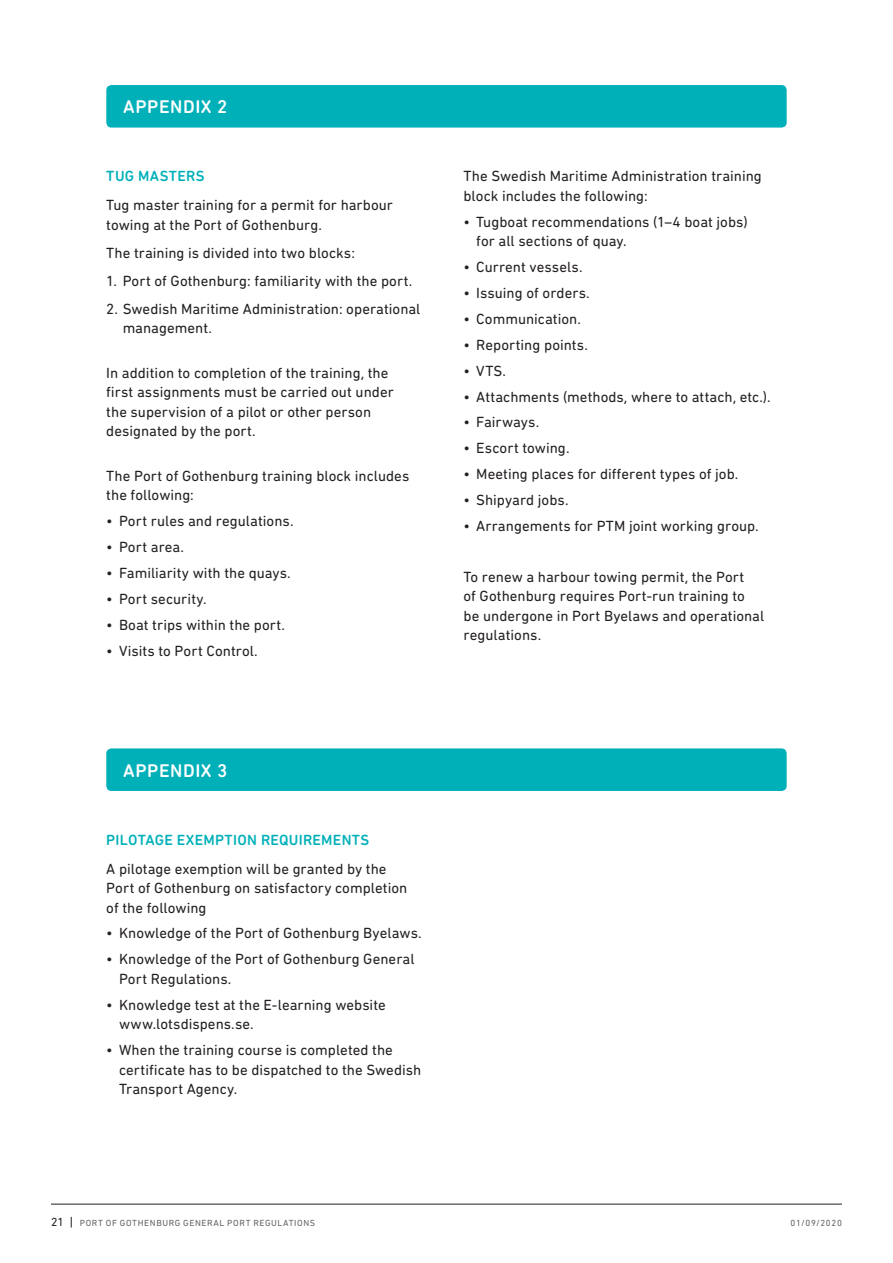
<style>
.page{position:relative;width:893px;height:1263px;background:#fff}
.page>*{position:absolute;margin:0;border:0;box-sizing:border-box;transform-origin:0 0}
.Brödtext_10_13{font:500 18.75px "DIN Next Rounded LT Pro";letter-spacing:.03em;color:#fff}
.Bröd_PUNKTER{font:15px/19.5px "DIN Next Rounded LT Pro";color:#231f20}
.Brödtext_10_13-2{font:15px/19.5px "DIN Next Rounded LT Pro";color:#231f20}
._1__Underrubrik_10_1{font:500 15px "DIN Next Rounded LT Pro";letter-spacing:.02em;color:#00b0b9}
.t1{font:12px "DIN Next Rounded LT Pro";color:#231f20}
.t2{font:9px "DIN Next Rounded LT Pro";letter-spacing:.065em;color:#636366}
</style>
<div class="page">
<hr style="left:51px;top:1204px;width:791px;height:1px;background:#231f20">
<div style="left:106px;top:85px;width:681px;height:43px;background:#00b0b9;border-radius:5px"></div>
<div style="left:106px;top:748px;width:681px;height:43px;background:#00b0b9;border-radius:5px"></div>
<p class="Brödtext_10_13" style="left:123px;top:96px;width:106px">APPENDIX 2</p>
<p class="_1__Underrubrik_10_1" style="left:106px;top:168px;width:100px">TUG MASTERS</p>
<p class="Brödtext_10_13-2" style="left:106px;top:195px;width:288px">Tug master training for a permit for harbour towing at the Port of Gothenburg.</p>
<p class="Brödtext_10_13-2" style="left:106px;top:243px;width:250px">The training is divided into two blocks:</p>
<p class="Brödtext_10_13-2" style="left:106px;top:271px;width:307px">1. Port of Gothenburg: familiarity with the port.</p>
<p class="Brödtext_10_13-2" style="left:123px;top:299px;width:299px;text-indent:-16px">2. Swedish Maritime Administration: operational management.</p>
<p class="Brödtext_10_13-2" style="left:106px;top:363px;width:289px">In addition to completion of the training, the first assignments must be carried out under the supervision of a pilot or other person designated by the port.</p>
<p class="Bröd_PUNKTER" style="left:106px;top:466px;width:305px">The Port of Gothenburg training block includes the following:</p>
<p class="Bröd_PUNKTER" style="left:106px;top:511px;width:189px">• Port rules and regulations.</p>
<p class="Bröd_PUNKTER" style="left:106px;top:537px;width:79px">• Port area.</p>
<p class="Bröd_PUNKTER" style="left:106px;top:563px;width:186px">• Familiarity with the quays.</p>
<p class="Bröd_PUNKTER" style="left:106px;top:589px;width:102px">• Port security.</p>
<p class="Bröd_PUNKTER" style="left:106px;top:615px;width:180px">• Boat trips within the port.</p>
<p class="Bröd_PUNKTER" style="left:106px;top:640px;width:153px">• Visits to Port Control.</p>
<p class="Bröd_PUNKTER" style="left:463px;top:166px;width:300px">The Swedish Maritime Administration training block includes the following:</p>
<p class="Bröd_PUNKTER" style="left:476px;top:212px;width:273px;text-indent:-13px">• Tugboat recommendations (1–4 boat jobs) for all sections of quay.</p>
<p class="Bröd_PUNKTER" style="left:463px;top:257px;width:121px">• Current vessels.</p>
<p class="Bröd_PUNKTER" style="left:463px;top:283px;width:128px">• Issuing of orders.</p>
<p class="Bröd_PUNKTER" style="left:463px;top:309px;width:119px">• Communication.</p>
<p class="Bröd_PUNKTER" style="left:463px;top:335px;width:126px">• Reporting points.</p>
<p class="Bröd_PUNKTER" style="left:463px;top:361px;width:44px">• VTS.</p>
<p class="Bröd_PUNKTER" style="left:463px;top:386px;width:309px">• Attachments (methods, where to attach, etc.).</p>
<p class="Bröd_PUNKTER" style="left:463px;top:412px;width:77px">• Fairways.</p>
<p class="Bröd_PUNKTER" style="left:463px;top:438px;width:108px">• Escort towing.</p>
<p class="Bröd_PUNKTER" style="left:463px;top:464px;width:276px">• Meeting places for different types of job.</p>
<p class="Bröd_PUNKTER" style="left:463px;top:490px;width:107px">• Shipyard jobs.</p>
<p class="Bröd_PUNKTER" style="left:463px;top:516px;width:297px">• Arrangements for PTM joint working group.</p>
<p class="Brödtext_10_13-2" style="left:463px;top:567px;width:302px">To renew a harbour towing permit, the Port<br>of Gothenburg requires Port-run training to be undergone in Port Byelaws and operational regulations.</p>
<p class="Brödtext_10_13" style="left:123px;top:759px;width:106px">APPENDIX 3</p>
<p class="_1__Underrubrik_10_1" style="left:106px;top:831px;width:265px">PILOTAGE EXEMPTION REQUIREMENTS</p>
<p class="Bröd_PUNKTER" style="left:106px;top:859px;width:303px">A pilotage exemption will be granted by the<br>Port of Gothenburg on satisfactory completion of the following</p>
<p class="Bröd_PUNKTER" style="left:106px;top:923px;width:317px">• Knowledge of the Port of Gothenburg Byelaws.</p>
<p class="Bröd_PUNKTER" style="left:119px;top:949px;width:297px;text-indent:-13px">• Knowledge of the Port of Gothenburg General<br>Port Regulations.</p>
<p class="Bröd_PUNKTER" style="left:119px;top:995px;width:268px;text-indent:-13px">• Knowledge test at the E-learning website www.lotsdispens.se.</p>
<p class="Bröd_PUNKTER" style="left:119px;top:1040px;width:304px;text-indent:-13px">• When the training course is completed the certificate has to be dispatched to the Swedish<br>Transport Agency.</p>
<p class="t1" style="left:51px;top:1215px;width:15px">21</p>
<p class="t2" style="left:80px;top:1217px;width:237px">PORT OF GOTHENBURG GENERAL PORT REGULATIONS</p>
<p class="t2" style="left:790px;top:1217px;width:53px">01/09/2020</p>
</div>
